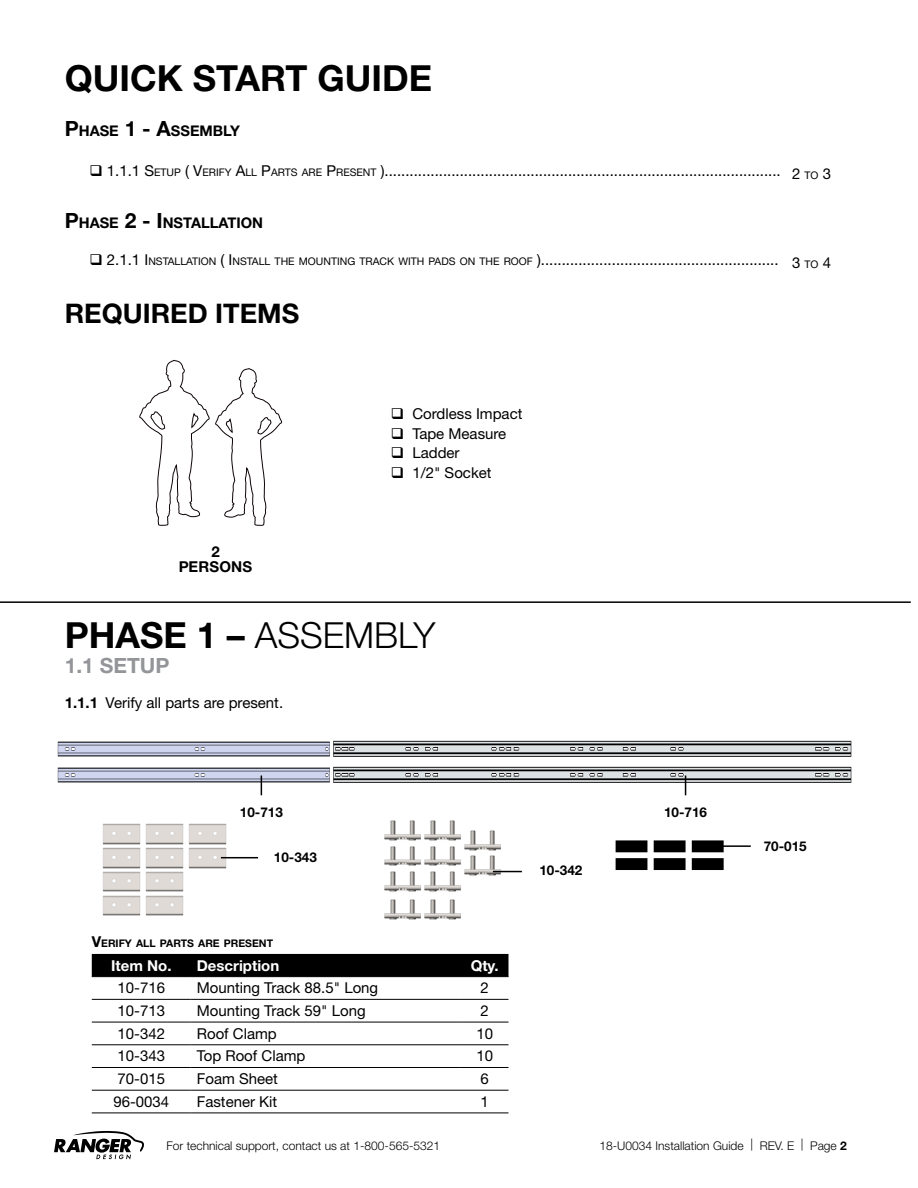
<style>
.page{position:relative;width:918px;height:1188px;background:#fff}
.page>*{position:absolute;margin:0;border:0;box-sizing:border-box;transform-origin:0 0}
.Phase{font:700 36px "Helvetica Neue LT Std";color:#000}
.Phase-2{font:300 36px "Helvetica Neue LT Std";color:#000}
.Phase-3{font:700 27px "Helvetica Neue LT Std";color:#000}
.Steps{font:700 21px "Helvetica Neue LT Std";color:#939598}
.t1{font:15px "Helvetica Neue LT Std";color:#000}
.t2{font:700 15px "Helvetica Neue LT Std";color:#fff}
.t3{font:15px "Helvetica Neue LT Std";color:#000}
.Tools{font:700 15px/15px "Helvetica Neue LT Std";letter-spacing:.01em;color:#000;text-align:center}
.t4{font:700 14.7px "Helvetica Neue LT Std";color:#000}
.t5{font:700 13.5px "Helvetica Neue LT Std";color:#000}
.t6{font:300 12px "Helvetica Neue LT Std";color:#000}
.t7{font:700 10.5px "Helvetica Neue LT Std";color:#000}
.s1{font-size:21px}
.s2{font-size:10.5px}
.s3{font-style:inherit}
.s4{font-weight:700}
.s5{font-size:15px}
</style>
<div class="page">
<svg style="left:54px;top:1131px;width:90px;height:29px"></svg>
<img style="left:58px;top:767px;width:272px;height:17px">
<img style="left:58px;top:741px;width:272px;height:16px">
<div style="left:92px;top:954px;width:416px;height:22px;background:#000"></div>
<hr style="left:92px;top:976px;width:99px;height:1px;background:#000">
<hr style="left:191px;top:976px;width:270px;height:1px;background:#000">
<hr style="left:461px;top:976px;width:47px;height:1px;background:#000">
<hr style="left:92px;top:999px;width:99px;height:1px;background:#000">
<hr style="left:191px;top:999px;width:270px;height:1px;background:#000">
<hr style="left:461px;top:999px;width:47px;height:1px;background:#000">
<hr style="left:92px;top:1022px;width:99px;height:1px;background:#000">
<hr style="left:191px;top:1022px;width:270px;height:1px;background:#000">
<hr style="left:461px;top:1022px;width:47px;height:1px;background:#000">
<hr style="left:92px;top:1045px;width:99px;height:1px;background:#000">
<hr style="left:191px;top:1045px;width:270px;height:1px;background:#000">
<hr style="left:461px;top:1045px;width:47px;height:1px;background:#000">
<hr style="left:92px;top:1067px;width:99px;height:1px;background:#000">
<hr style="left:191px;top:1067px;width:270px;height:1px;background:#000">
<hr style="left:461px;top:1067px;width:47px;height:1px;background:#000">
<hr style="left:92px;top:1090px;width:99px;height:1px;background:#000">
<hr style="left:191px;top:1090px;width:270px;height:1px;background:#000">
<hr style="left:461px;top:1090px;width:47px;height:1px;background:#000">
<hr style="left:92px;top:1113px;width:99px;height:1px;background:#000">
<hr style="left:191px;top:1113px;width:270px;height:1px;background:#000">
<hr style="left:461px;top:1113px;width:47px;height:1px;background:#000">
<img style="left:333px;top:766px;width:519px;height:22px">
<img style="left:333px;top:740px;width:519px;height:17px">
<img style="left:102px;top:824px;width:38px;height:20px">
<img style="left:145px;top:824px;width:38px;height:20px">
<img style="left:188px;top:824px;width:38px;height:20px">
<img style="left:102px;top:847px;width:38px;height:21px">
<img style="left:102px;top:871px;width:38px;height:21px">
<img style="left:102px;top:895px;width:38px;height:21px">
<img style="left:145px;top:847px;width:38px;height:21px">
<img style="left:188px;top:847px;width:38px;height:21px">
<img style="left:145px;top:871px;width:38px;height:21px">
<img style="left:145px;top:895px;width:38px;height:21px">
<img style="left:384px;top:820px;width:37px;height:21px">
<img style="left:424px;top:820px;width:37px;height:21px">
<img style="left:464px;top:830px;width:37px;height:21px">
<img style="left:384px;top:846px;width:37px;height:20px">
<img style="left:384px;top:871px;width:37px;height:21px">
<img style="left:384px;top:899px;width:37px;height:21px">
<img style="left:424px;top:846px;width:37px;height:20px">
<img style="left:424px;top:871px;width:37px;height:21px">
<img style="left:424px;top:899px;width:37px;height:21px">
<img style="left:464px;top:855px;width:38px;height:21px">
<div style="left:616px;top:841px;width:31px;height:11px;background:#000"></div>
<div style="left:616px;top:840px;width:31px;height:12px;border:2px solid #000"></div>
<div style="left:654px;top:841px;width:31px;height:11px;background:#000"></div>
<div style="left:654px;top:840px;width:32px;height:12px;border:2px solid #000"></div>
<div style="left:693px;top:841px;width:30px;height:11px;background:#000"></div>
<div style="left:692px;top:840px;width:32px;height:12px;border:2px solid #000"></div>
<div style="left:616px;top:859px;width:31px;height:10px;background:#000"></div>
<div style="left:616px;top:858px;width:31px;height:12px;border:2px solid #000"></div>
<div style="left:654px;top:859px;width:31px;height:10px;background:#000"></div>
<div style="left:654px;top:858px;width:32px;height:12px;border:2px solid #000"></div>
<div style="left:693px;top:859px;width:30px;height:10px;background:#000"></div>
<div style="left:692px;top:858px;width:32px;height:12px;border:2px solid #000"></div>
<svg style="left:685px;top:776px;width:1px;height:19px"></svg>
<svg style="left:261px;top:776px;width:1px;height:19px"></svg>
<hr style="left:221px;top:857px;width:37px;height:1px;background:#000">
<hr style="left:708px;top:845px;width:43px;height:2px;background:#000">
<svg style="left:493px;top:871px;width:29px;height:1px"></svg>
<svg style="left:139px;top:359px;width:143px;height:167px"></svg>
<hr style="left:0;top:601px;width:911px;height:2px;background:#000">
<p class="Phase" style="left:65px;top:56px;width:369px">QUICK START GUIDE</p>
<p class="t4" style="left:65px;top:122px;width:177px"><span class="s1">P</span>HASE <span class="s1">1</span> <span class="s1">-</span> <span class="s1">A</span>SSEMBLY</p>
<p class="t1" style="left:89px;top:162px;width:693px">❑ 1.1.1 S<span class="s2">ETUP</span> <span class="s3">( V</span><span class="s2">ERIFY</span> <span class="s3">A</span><span class="s2">LL</span> <span class="s3">P</span><span class="s2">ARTS ARE</span> <span class="s3">P</span><span class="s2">RESENT</span> <span class="s3">)</span>...............................................................................................</p>
<p class="t3" style="left:792px;top:165px;width:41px">2 <span class="s2">TO</span> 3</p>
<p class="t4" style="left:65px;top:214px;width:200px"><span class="s1">P</span>HASE <span class="s1">2</span> <span class="s1">- I</span>NSTALLATION</p>
<p class="t1" style="left:89px;top:251px;width:691px">❑ 2.1.1 <span class="s3">I</span><span class="s2">NSTALLATION</span> <span class="s3">( I</span><span class="s2">NSTALL THE MOUNTING TRACK WITH PADS ON THE ROOF</span> <span class="s3">)</span>.........................................................</p>
<p class="t3" style="left:792px;top:254px;width:41px">3 <span class="s2">TO</span> 4</p>
<p class="Phase-3" style="left:65px;top:297px;width:236px">REQUIRED ITEMS</p>
<p class="Tools" style="left:179px;top:544px;width:75px">2<br>PERSONS</p>
<p class="t1" style="left:391px;top:405px;width:133px">❑ Cordless Impact</p>
<p class="t1" style="left:391px;top:425px;width:117px">❑ Tape Measure</p>
<p class="t1" style="left:391px;top:444px;width:70px">❑ Ladder</p>
<p class="t1" style="left:391px;top:464px;width:102px">❑ 1/2" Socket</p>
<p class="Phase-2" style="left:65px;top:613px;width:372px"><span class="s4">PHASE 1 –</span> ASSEMBLY</p>
<p class="Steps" style="left:65px;top:653px;width:106px">1.1 SETUP</p>
<p class="t1" style="left:65px;top:694px;width:220px"><span class="s4">1.1.1</span> Verify all parts are present.</p>
<p class="t5" style="left:240px;top:803px;width:45px">10-713</p>
<p class="t5" style="left:664px;top:803px;width:45px">10-716</p>
<p class="t5" style="left:274px;top:849px;width:45px">10-343</p>
<p class="t7" style="left:92px;top:937px;width:183px"><span class="s5">V</span>ERIFY ALL PARTS ARE PRESENT</p>
<p class="t2" style="left:111px;top:956px;width:62px">Item No.</p>
<p class="t2" style="left:197px;top:956px;width:84px">Description</p>
<p class="t2" style="left:471px;top:956px;width:30px">Qty.</p>
<p class="t1" style="left:118px;top:979px;width:49px">10-716</p>
<p class="t1" style="left:197px;top:979px;width:183px">Mounting Track 88.5" Long</p>
<p class="t1" style="left:481px;top:979px;width:10px">2</p>
<p class="t1" style="left:118px;top:1002px;width:49px">10-713</p>
<p class="t1" style="left:197px;top:1002px;width:170px">Mounting Track 59" Long</p>
<p class="t1" style="left:481px;top:1002px;width:10px">2</p>
<p class="t1" style="left:118px;top:1025px;width:49px">10-342</p>
<p class="t1" style="left:197px;top:1025px;width:82px">Roof Clamp</p>
<p class="t1" style="left:476px;top:1025px;width:18px">10</p>
<p class="t1" style="left:118px;top:1047px;width:49px">10-343</p>
<p class="t1" style="left:197px;top:1047px;width:110px">Top Roof Clamp</p>
<p class="t1" style="left:476px;top:1047px;width:18px">10</p>
<p class="t1" style="left:118px;top:1070px;width:49px">70-015</p>
<p class="t1" style="left:197px;top:1070px;width:83px">Foam Sheet</p>
<p class="t1" style="left:481px;top:1070px;width:10px">6</p>
<p class="t1" style="left:113px;top:1093px;width:57px">96-0034</p>
<p class="t1" style="left:197px;top:1093px;width:82px">Fastener Kit</p>
<p class="t1" style="left:481px;top:1093px;width:10px">1</p>
<p class="t5" style="left:539px;top:862px;width:45px">10-342</p>
<p class="t5" style="left:764px;top:837px;width:45px">70-015</p>
<p class="t6" style="left:166px;top:1138px;width:275px">For technical support, contact us at 1-800-565-5321</p>
<p class="t6" style="left:599px;top:1138px;width:249px">18-U0034 Installation Guide | REV. E | Page <span class="s4">2</span></p>
</div>
